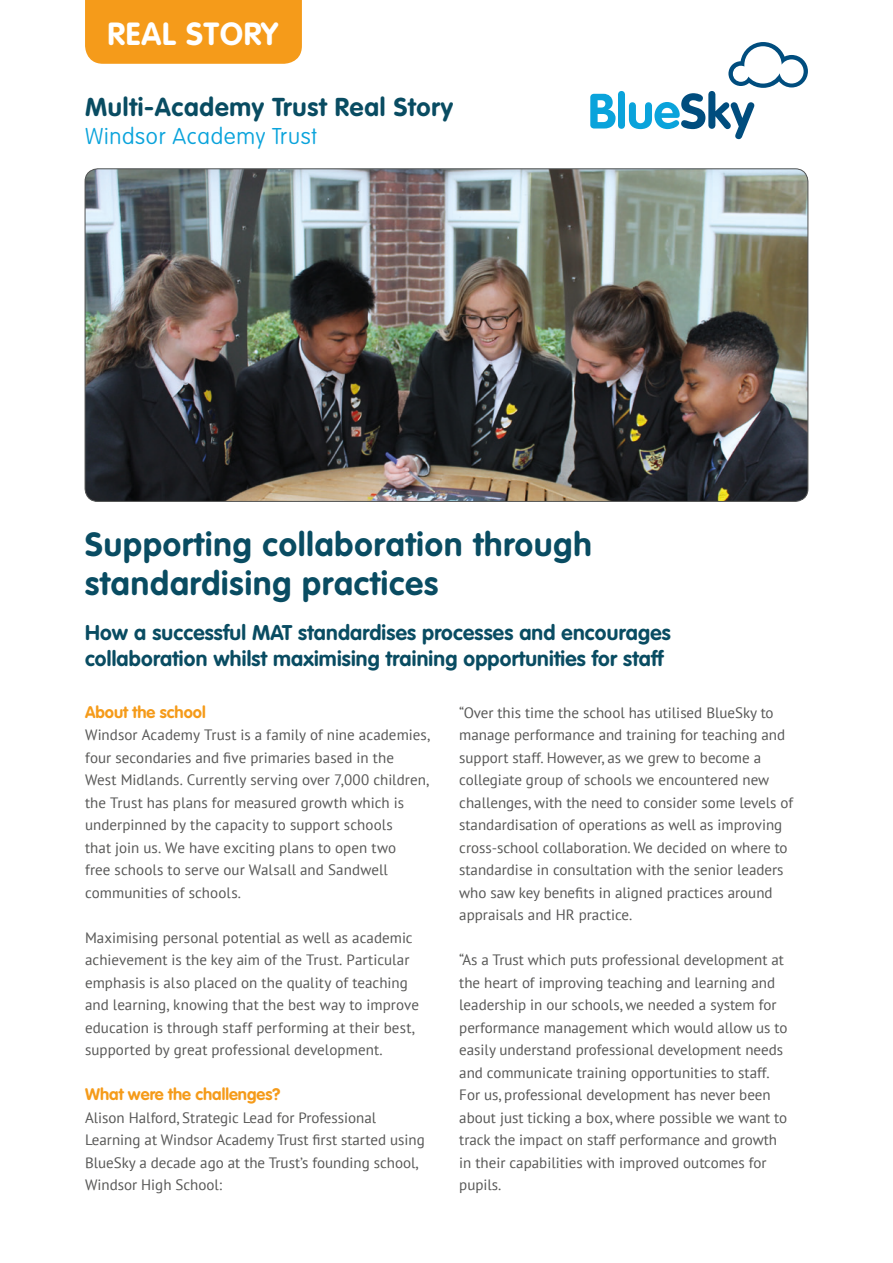
<style>
.page{position:relative;width:893px;height:1263px;background:#fff}
.page>*{position:absolute;margin:0;border:0;box-sizing:border-box;transform-origin:0 0}
.t1{font:700 33px/39px "VAG Rounded Std";letter-spacing:.03em;color:#094c62}
.t2{font:700 31.5px "VAG Rounded Std";letter-spacing:.03em;color:#fff}
.t3{font:700 25.5px "VAG Rounded Std";letter-spacing:.03em;color:#094c62}
.t4{font:100 22.5px "VAG Rounded Std";letter-spacing:.03em;color:#0aa3db}
.t5{font:700 21px/25.5px "VAG Rounded Std";letter-spacing:.01em;color:#094c62}
.t6{font:700 16.5px "VAG Rounded Std";color:#f59b1a}
.t7{font:15px/22.5px "PT Sans";color:#575756}
</style>
<div class="page">
<div style="left:85px;top:0;width:217px;height:64px;background:#f59b1a"></div>
<svg style="left:590px;top:94px;width:26px;height:35px"></svg>
<div style="left:618px;top:91px;width:7px;height:38px;background:#0aa3db;border-radius:4px"></div>
<svg style="left:629px;top:42px;width:179px;height:97px"></svg>
<img style="left:85px;top:169px;width:723px;height:332px">
<h2 class="t2" style="left:107px;top:16px;width:172px">REAL STORY</h2>
<h3 class="t3" style="left:85px;top:92px;width:369px">Multi-Academy Trust Real Story</h3>
<h3 class="t4" style="left:85px;top:124px;width:233px">Windsor Academy Trust</h3>
<h1 class="t1" style="left:85px;top:526px;width:508px">Supporting collaboration through standardising practices</h1>
<h3 class="t5" style="left:85px;top:621px;width:587px">How a successful MAT standardises processes and encourages collaboration whilst maximising training opportunities for staff</h3>
<p class="t6" style="left:85px;top:702px;width:122px">About the school</p>
<p class="t7" style="left:85px;top:723px;width:346px">Windsor Academy Trust is a family of nine academies, four secondaries and five primaries based in the<br>West Midlands. Currently serving over 7,000 children, the Trust has plans for measured growth which is underpinned by the capacity to support schools<br>that join us. We have exciting plans to open two<br>free schools to serve our Walsall and Sandwell communities of schools.</p>
<p class="t7" style="left:85px;top:926px;width:335px">Maximising personal potential as well as academic achievement is the key aim of the Trust. Particular emphasis is also placed on the quality of teaching and learning, knowing that the best way to improve education is through staff performing at their best, supported by great professional development.</p>
<p class="t6" style="left:85px;top:1085px;width:197px">What were the challenges?</p>
<p class="t7" style="left:85px;top:1106px;width:341px">Alison Halford, Strategic Lead for Professional Learning at Windsor Academy Trust first started using BlueSky a decade ago at the Trust’s founding school, Windsor High School:</p>
<p class="t7" style="left:459px;top:701px;width:335px">“Over this time the school has utilised BlueSky to manage performance and training for teaching and support staff. However, as we grew to become a collegiate group of schools we encountered new challenges, with the need to consider some levels of standardisation of operations as well as improving cross-school collaboration. We decided on where to standardise in consultation with the senior leaders who saw key benefits in aligned practices around appraisals and HR practice.</p>
<p class="t7" style="left:459px;top:948px;width:330px">“As a Trust which puts professional development at the heart of improving teaching and learning and leadership in our schools, we needed a system for performance management which would allow us to easily understand professional development needs and communicate training opportunities to staff.<br>For us, professional development has never been about just ticking a box, where possible we want to track the impact on staff performance and growth in their capabilities with improved outcomes for pupils.</p>
</div>
